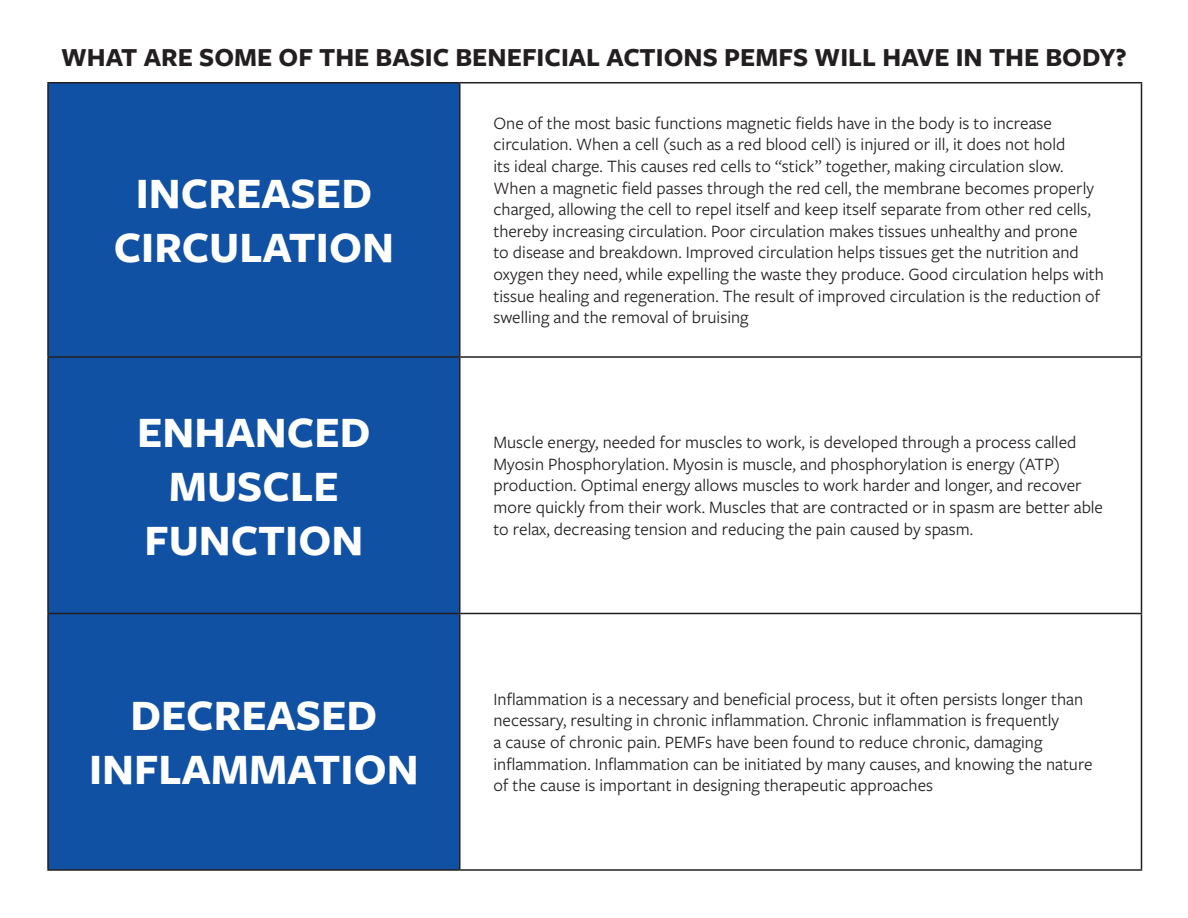
<style>
.page{position:relative;width:1188px;height:918px;background:#fff}
.page>*{position:absolute;margin:0;border:0;box-sizing:border-box;transform-origin:0 0}
.t1{font:700 45px/54px "Freight Sans Pro";color:#fff;text-align:center}
.t2{font:700 27px "Freight Sans Pro";color:#231f20}
.t3{font:18px/21.6px "Freight Sans Pro";color:#231f20}
</style>
<div class="page">
<div style="left:49px;top:83px;width:410px;height:786px;background:#1151a4"></div>
<hr style="left:47px;top:82px;width:413px;height:1px;background:#231f20">
<hr style="left:47px;top:83px;width:2px;height:273px;background:#231f20">
<hr style="left:460px;top:82px;width:682px;height:1px;background:#231f20">
<hr style="left:459px;top:83px;width:1px;height:273px;background:#231f20">
<hr style="left:1141px;top:83px;width:1px;height:273px;background:#231f20">
<hr style="left:47px;top:356px;width:413px;height:2px;background:#231f20">
<hr style="left:47px;top:358px;width:2px;height:255px;background:#231f20">
<hr style="left:460px;top:356px;width:682px;height:2px;background:#231f20">
<hr style="left:459px;top:358px;width:1px;height:255px;background:#231f20">
<hr style="left:1141px;top:358px;width:1px;height:255px;background:#231f20">
<hr style="left:47px;top:613px;width:413px;height:1px;background:#231f20">
<hr style="left:47px;top:614px;width:2px;height:255px;background:#231f20">
<hr style="left:460px;top:613px;width:682px;height:1px;background:#231f20">
<hr style="left:459px;top:614px;width:1px;height:255px;background:#231f20">
<hr style="left:1141px;top:614px;width:1px;height:255px;background:#231f20">
<hr style="left:47px;top:869px;width:413px;height:2px;background:#231f20">
<hr style="left:460px;top:869px;width:682px;height:2px;background:#231f20">
<p class="t2" style="left:61px;top:38px;width:1067px">WHAT ARE SOME OF THE BASIC BENEFICIAL ACTIONS PEMFS WILL HAVE IN THE BODY?</p>
<p class="t1" style="left:114px;top:165px;width:282px">INCREASED<br>CIRCULATION</p>
<p class="t1" style="left:137px;top:403px;width:235px">ENHANCED<br>MUSCLE<br>FUNCTION</p>
<p class="t3" style="left:494px;top:111px;width:612px">One of the most basic functions magnetic fields have in the body is to increase circulation. When a cell (such as a red blood cell) is injured or ill, it does not hold<br>its ideal charge. This causes red cells to “stick” together, making circulation slow.<br>When a magnetic field passes through the red cell, the membrane becomes properly charged, allowing the cell to repel itself and keep itself separate from other red cells, thereby increasing circulation. Poor circulation makes tissues unhealthy and prone<br>to disease and breakdown. Improved circulation helps tissues get the nutrition and oxygen they need, while expelling the waste they produce. Good circulation helps with tissue healing and regeneration. The result of improved circulation is the reduction of swelling and the removal of bruising</p>
<p class="t3" style="left:494px;top:431px;width:611px">Muscle energy, needed for muscles to work, is developed through a process called Myosin Phosphorylation. Myosin is muscle, and phosphorylation is energy (ATP) production. Optimal energy allows muscles to work harder and longer, and recover more quickly from their work. Muscles that are contracted or in spasm are better able to relax, decreasing tension and reducing the pain caused by spasm.</p>
<p class="t1" style="left:89px;top:687px;width:331px">DECREASED<br>INFLAMMATION</p>
<p class="t3" style="left:494px;top:687px;width:601px">Inflammation is a necessary and beneficial process, but it often persists longer than necessary, resulting in chronic inflammation. Chronic inflammation is frequently<br>a cause of chronic pain. PEMFs have been found to reduce chronic, damaging inflammation. Inflammation can be initiated by many causes, and knowing the nature of the cause is important in designing therapeutic approaches</p>
</div>
